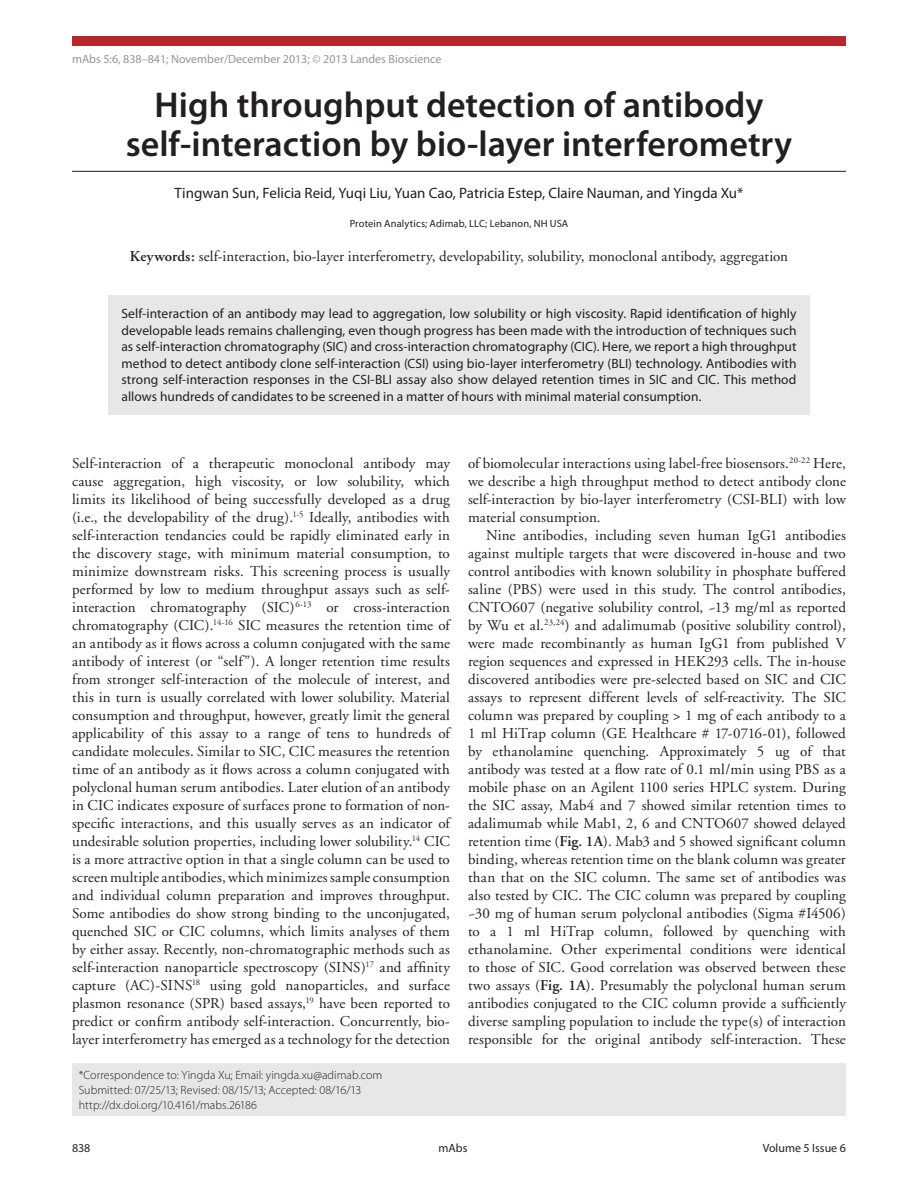
<style>
.page{position:relative;width:918px;height:1188px;background:#fff}
.page>*{position:absolute;margin:0;border:0;box-sizing:border-box;transform-origin:0 0}
.t1{font:600 36px/39px "Myriad Pro";color:#231f20;text-align:center}
.Body_text_First_Line{font:15px/18px "Adobe Garamond";letter-spacing:.005em;color:#231f20;text-align:justify}
.Body_text{font:15px/18px "Adobe Garamond";letter-spacing:.01em;color:#231f20;text-align:justify}
.Keywords_Abbr{font:15px "Adobe Garamond";color:#231f20}
.Authors{font:15px "Myriad Pro";color:#231f20}
.Abstract_First_Line{font:13.5px/16.5px "Myriad Pro";letter-spacing:.005em;color:#231f20;text-align:justify}
.Corresponding_Author{font:300 12px "Myriad Pro";letter-spacing:.005em;color:#231f20}
.t2{font:12px "Myriad Pro";color:#939598}
.t3{font:12px "Myriad Pro";color:#231f20}
.Affiliations{font:10.5px "Myriad Pro";letter-spacing:.01em;color:#231f20}
.s1{font-weight:600}
</style>
<div class="page">
<div style="left:72px;top:36px;width:774px;height:10px;background:#b7262b"></div>
<div style="left:72px;top:1063px;width:774px;height:53px;background:#e6e7e9"></div>
<div style="left:108px;top:295px;width:702px;height:119px;background:#e6e7e9"></div>
<hr style="left:72px;top:171px;width:774px;height:1px;background:#231f20">
<p class="t2" style="left:72px;top:52px;width:371px">mAbs 5:6, 838–841; November/December 2013; © 2013 Landes Bioscience</p>
<p class="t1" style="left:126px;top:85px;width:668px">High throughput detection of antibody self-interaction by bio-layer interferometry</p>
<p class="Authors" style="left:175px;top:184px;width:570px">Tingwan Sun, Felicia Reid, Yuqi Liu, Yuan Cao, Patricia Estep, Claire Nauman, and Yingda Xu*</p>
<p class="Affiliations" style="left:350px;top:217px;width:220px">Protein Analytics; Adimab, LLC; Lebanon, NH USA</p>
<p class="Keywords_Abbr" style="left:130px;top:248px;width:660px"><span class="s1">Keywords:</span> self-interaction, bio-layer interferometry, developability, solubility, monoclonal antibody, aggregation</p>
<p class="Abstract_First_Line" style="left:122px;top:305px;width:677px">Self-interaction of an antibody may lead to aggregation, low solubility or high viscosity. Rapid identification of highly developable leads remains challenging, even though progress has been made with the introduction of techniques such as self-interaction chromatography (SIC) and cross-interaction chromatography (CIC). Here, we report a high throughput method to detect antibody clone self-interaction (CSI) using bio-layer interferometry (BLI) technology. Antibodies with strong self-interaction responses in the CSI-BLI assay also show delayed retention times in SIC and CIC. This method allows hundreds of candidates to be screened in a matter of hours with minimal material consumption.</p>
<p class="Body_text_First_Line" style="left:72px;top:455px;width:380px">Self-interaction of a therapeutic monoclonal antibody may cause aggregation, high viscosity, or low solubility, which limits its likelihood of being successfully developed as a drug (i.e., the developability of the drug).<sup>1-5</sup> Ideally, antibodies with self-interaction tendancies could be rapidly eliminated early in the discovery stage, with minimum material consumption, to minimize downstream risks. This screening process is usually performed by low to medium throughput assays such as self&shy;interaction chromatography (SIC)<sup>6-13</sup> or cross-interaction chromatography (CIC).<sup>14-16</sup> SIC measures the retention time of an antibody as it flows across a column conjugated with the same antibody of interest (or “self”). A longer retention time results from stronger self-interaction of the molecule of interest, and this in turn is usually correlated with lower solubility. Material consumption and throughput, however, greatly limit the general applicability of this assay to a range of tens to hundreds of candidate molecules. Similar to SIC, CIC measures the retention time of an antibody as it flows across a column conjugated with polyclonal human serum antibodies. Later elution of an antibody in CIC indicates exposure of surfaces prone to formation of non&shy;specific interactions, and this usually serves as an indicator of undesirable solution properties, including lower solubility.<sup>14</sup> CIC is a more attractive option in that a single column can be used to screen multiple antibodies, which minimizes sample consumption and individual column preparation and improves throughput.<br>Some antibodies do show strong binding to the unconjugated, quenched SIC or CIC columns, which limits analyses of them by either assay. Recently, non-chromatographic methods such as self-interaction nanoparticle spectroscopy (SINS)<sup>17</sup> and affinity capture (AC)-SINS<sup>18</sup> using gold nanoparticles, and surface plasmon resonance (SPR) based assays,<sup>19</sup> have been reported to predict or confirm antibody self-interaction. Concurrently, bio&shy;layer interferometry has emerged as a technology for the detection</p>
<p class="Corresponding_Author" style="left:79px;top:1068px;width:305px">*Correspondence to: Yingda Xu; Email: yingda.xu@adimab.com</p>
<p class="Corresponding_Author" style="left:79px;top:1083px;width:284px">Submitted: 07/25/13; Revised: 08/15/13; Accepted: 08/16/13</p>
<p class="Corresponding_Author" style="left:79px;top:1098px;width:180px">http://dx.doi.org/10.4161/mabs.26186</p>
<p class="Body_text_First_Line" style="left:468px;top:455px;width:379px">of biomolecular interactions using label-free biosensors.<sup>20-22</sup> Here, we describe a high throughput method to detect antibody clone self-interaction by bio-layer interferometry (CSI-BLI) with low material consumption.</p>
<p class="Body_text" style="left:468px;top:527px;width:379px;text-indent:18px">Nine antibodies, including seven human IgG1 antibodies against multiple targets that were discovered in-house and two control antibodies with known solubility in phosphate buffered saline (PBS) were used in this study. The control antibodies, CNTO607 (negative solubility control, ~13 mg/ml as reported by Wu et al.<sup>23,24</sup>) and adalimumab (positive solubility control), were made recombinantly as human IgG1 from published V region sequences and expressed in HEK293 cells. The in-house discovered antibodies were pre-selected based on SIC and CIC assays to represent different levels of self-reactivity. The SIC column was prepared by coupling &gt; 1 mg of each antibody to a 1 ml HiTrap column (GE Healthcare # 17-0716-01), followed by ethanolamine quenching. Approximately 5 ug of that antibody was tested at a flow rate of 0.1 ml/min using PBS as a mobile phase on an Agilent 1100 series HPLC system. During the SIC assay, Mab4 and 7 showed similar retention times to adalimumab while Mab1, 2, 6 and CNTO607 showed delayed retention time (<span class="s1">Fig. 1A</span>). Mab3 and 5 showed significant column binding, whereas retention time on the blank column was greater than that on the SIC column. The same set of antibodies was also tested by CIC. The CIC column was prepared by coupling ~30 mg of human serum polyclonal antibodies (Sigma #I4506) to a 1 ml HiTrap column, followed by quenching with ethanolamine. Other experimental conditions were identical to those of SIC. Good correlation was observed between these two assays (<span class="s1">Fig. 1A</span>). Presumably the polyclonal human serum antibodies conjugated to the CIC column provide a sufficiently diverse sampling population to include the type(s) of interaction responsible for the original antibody self-interaction. These</p>
<p class="t3" style="left:72px;top:1141px;width:20px">838</p>
<p class="t3" style="left:439px;top:1141px;width:30px">mAbs</p>
<p class="t3" style="left:763px;top:1141px;width:85px">Volume 5 Issue 6</p>
</div>
